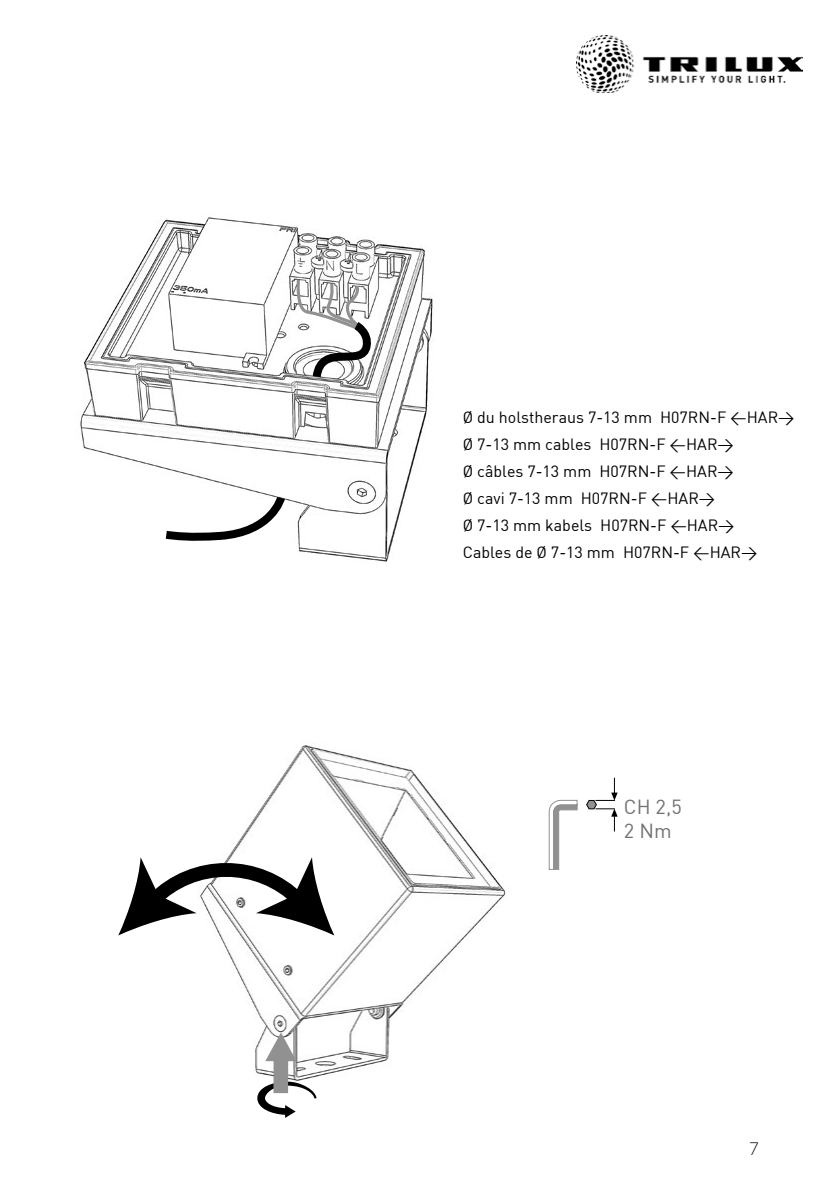
<style>
.page{position:relative;width:840px;height:1191px;background:#fff}
.page>*{position:absolute;margin:0;border:0;box-sizing:border-box;transform-origin:0 0}
.t1{font:20px/24px "DIN";color:#707172}
.t2{font:18px "Museo Sans 100";color:#000}
.t3{font:16px/26.8px "DIN";color:#000}
</style>
<div class="page">
<img style="left:576px;top:35px;width:225px;height:57px">
<img style="left:219px;top:745px;width:287px;height:353px">
<svg style="left:257px;top:1032px;width:59px;height:86px"></svg>
<svg style="left:118px;top:857px;width:216px;height:78px"></svg>
<img style="left:80px;top:217px;width:354px;height:345px">
<svg style="left:548px;top:799px;width:29px;height:71px"></svg>
<svg style="left:586px;top:777px;width:31px;height:54px"></svg>
<svg style="left:295px;top:277px;width:74px;height:108px"></svg>
<svg style="left:157px;top:490px;width:132px;height:56px"></svg>
<p class="t3" style="left:462px;top:404px;width:333px">Ø du holstheraus 7-13 mm H07RN-F &lt;HAR&gt;<br>Ø 7-13 mm cables H07RN-F &lt;HAR&gt;</p>
<p class="t3" style="left:462px;top:457px;width:272px">Ø câbles 7-13 mm H07RN-F &lt;HAR&gt;</p>
<p class="t3" style="left:462px;top:484px;width:254px">Ø cavi 7-13 mm H07RN-F &lt;HAR&gt;</p>
<p class="t3" style="left:462px;top:511px;width:273px">Ø 7-13 mm kabels H07RN-F &lt;HAR&gt;</p>
<p class="t3" style="left:462px;top:538px;width:296px">Cables de Ø 7-13 mm H07RN-F &lt;HAR&gt;</p>
<p class="t1" style="left:623px;top:794px;width:59px">CH 2,5<br>2 Nm</p>
<p class="t2" style="left:749px;top:1139px;width:11px">7</p>
</div>
